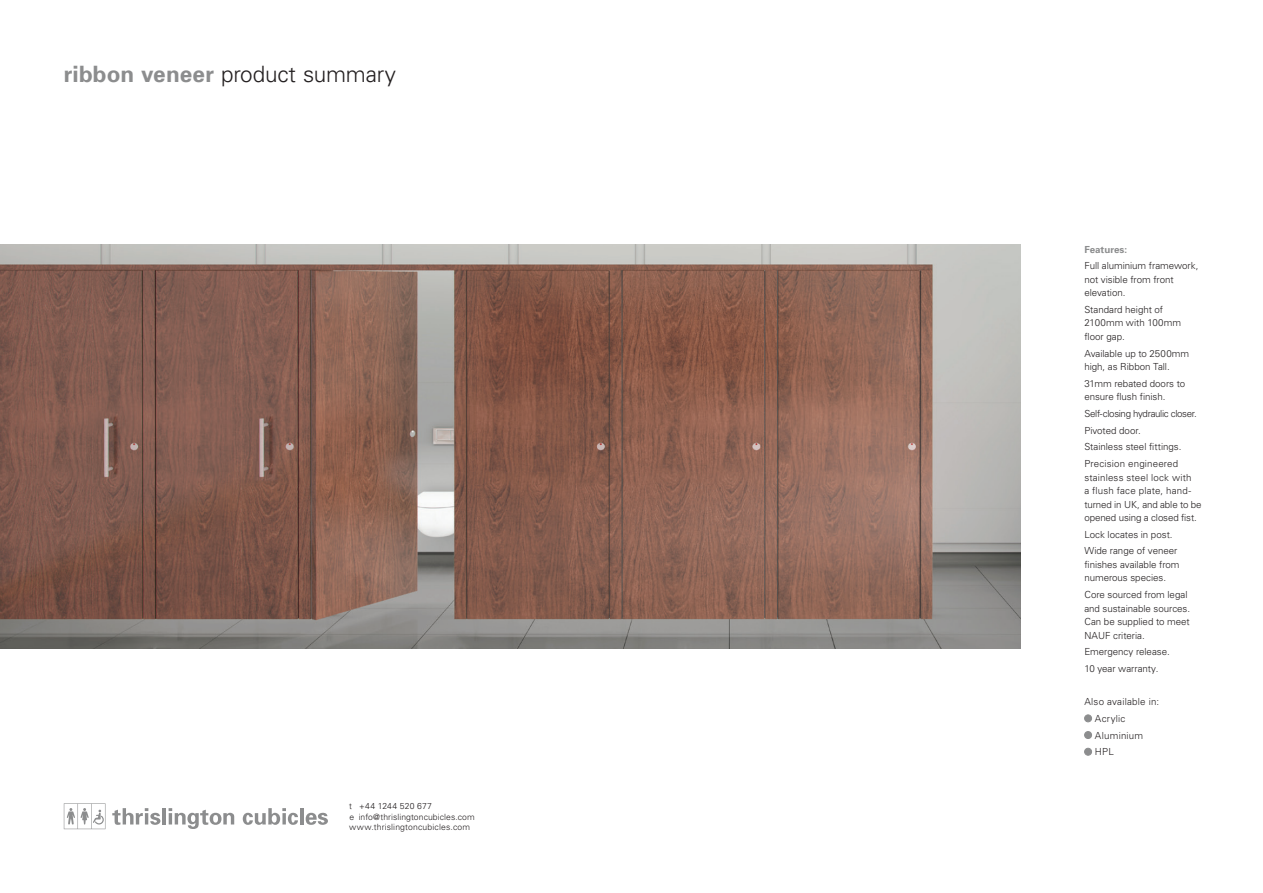
<style>
.page{position:relative;width:1263px;height:893px;background:#fff}
.page>*{position:absolute;margin:0;border:0;box-sizing:border-box;transform-origin:0 0}
.t1{font:300 22.5px "Univers";letter-spacing:-.01em;color:#231f20}
.t2{font:300 9.75px/13.5px "Univers";letter-spacing:-.005em;color:#231f20}
.t3{font:300 9.75px/16.6px "Univers";letter-spacing:.02em;color:#231f20}
.t4{font:700 9.75px "Univers";color:#8c8d8e}
.t5{font:300 8.55px/10.6px "Univers";letter-spacing:.015em;color:#231f20}
.s1{font-weight:700;color:#8c8d8e}
</style>
<div class="page">
<img style="left:0;top:244px;width:1020px;height:404px">
<svg style="left:112px;top:808px;width:48px;height:17px"></svg>
<hr style="left:162px;top:808px;width:4px;height:16px;background:#8c8d8e">
<svg style="left:169px;top:808px;width:65px;height:21px"></svg>
<svg style="left:243px;top:808px;width:55px;height:17px"></svg>
<hr style="left:300px;top:808px;width:4px;height:16px;background:#8c8d8e">
<svg style="left:306px;top:813px;width:22px;height:12px"></svg>
<svg style="left:64px;top:803px;width:41px;height:26px"></svg>
<div style="left:1084px;top:715px;width:7px;height:7px;background:#8c8d8e;border-radius:50%"></div>
<div style="left:1084px;top:715px;width:8px;height:7px;border:1px solid #8c8d8e;border-radius:50%"></div>
<div style="left:1084px;top:731px;width:7px;height:7px;background:#8c8d8e;border-radius:50%"></div>
<div style="left:1084px;top:731px;width:8px;height:8px;border:1px solid #8c8d8e;border-radius:50%"></div>
<div style="left:1084px;top:748px;width:7px;height:7px;background:#8c8d8e;border-radius:50%"></div>
<div style="left:1084px;top:748px;width:8px;height:7px;border:1px solid #8c8d8e;border-radius:50%"></div>
<h1 class="t1" style="left:64px;top:61px;width:334px"><span class="s1">ribbon veneer</span> product summary</h1>
<p class="t5" style="left:349px;top:800px;width:127px">t +44 1244 520 677<br>e info@thrislingtoncubicles.com www.thrislingtoncubicles.com</p>
<p class="t4" style="left:1084px;top:243px;width:44px">Features:</p>
<p class="t2" style="left:1084px;top:259px;width:116px">Full aluminium framework, not visible from front elevation.</p>
<p class="t2" style="left:1084px;top:302px;width:98px">Standard height of<br>2100mm with 100mm floor gap.</p>
<p class="t2" style="left:1084px;top:346px;width:106px">Available up to 2500mm high, as Ribbon Tall.</p>
<p class="t2" style="left:1084px;top:376px;width:102px">31mm rebated doors to ensure flush finish.</p>
<p class="t2" style="left:1084px;top:405px;width:114px;line-height:16.6px">Self-closing hydraulic closer.<br>Pivoted door.<br>Stainless steel fittings.<br>Precision engineered</p>
<p class="t2" style="left:1084px;top:470px;width:119px">stainless steel lock with<br>a flush face plate, hand&shy;turned in UK, and able to be opened using a closed fist.</p>
<p class="t2" style="left:1084px;top:526px;width:95px;line-height:16.6px">Lock locates in post.<br>Wide range of veneer</p>
<p class="t2" style="left:1084px;top:557px;width:97px">finishes available from numerous species.</p>
<p class="t2" style="left:1084px;top:588px;width:107px">Core sourced from legal and sustainable sources.<br>Can be supplied to meet<br>NAUF criteria.</p>
<p class="t2" style="left:1084px;top:643px;width:87px;line-height:16.6px">Emergency release.<br>10 year warranty.</p>
<p class="t3" style="left:1095px;top:693px;width:66px;text-indent:-11px">Also available in:<br>Acrylic<br>Aluminium<br>HPL</p>
</div>
